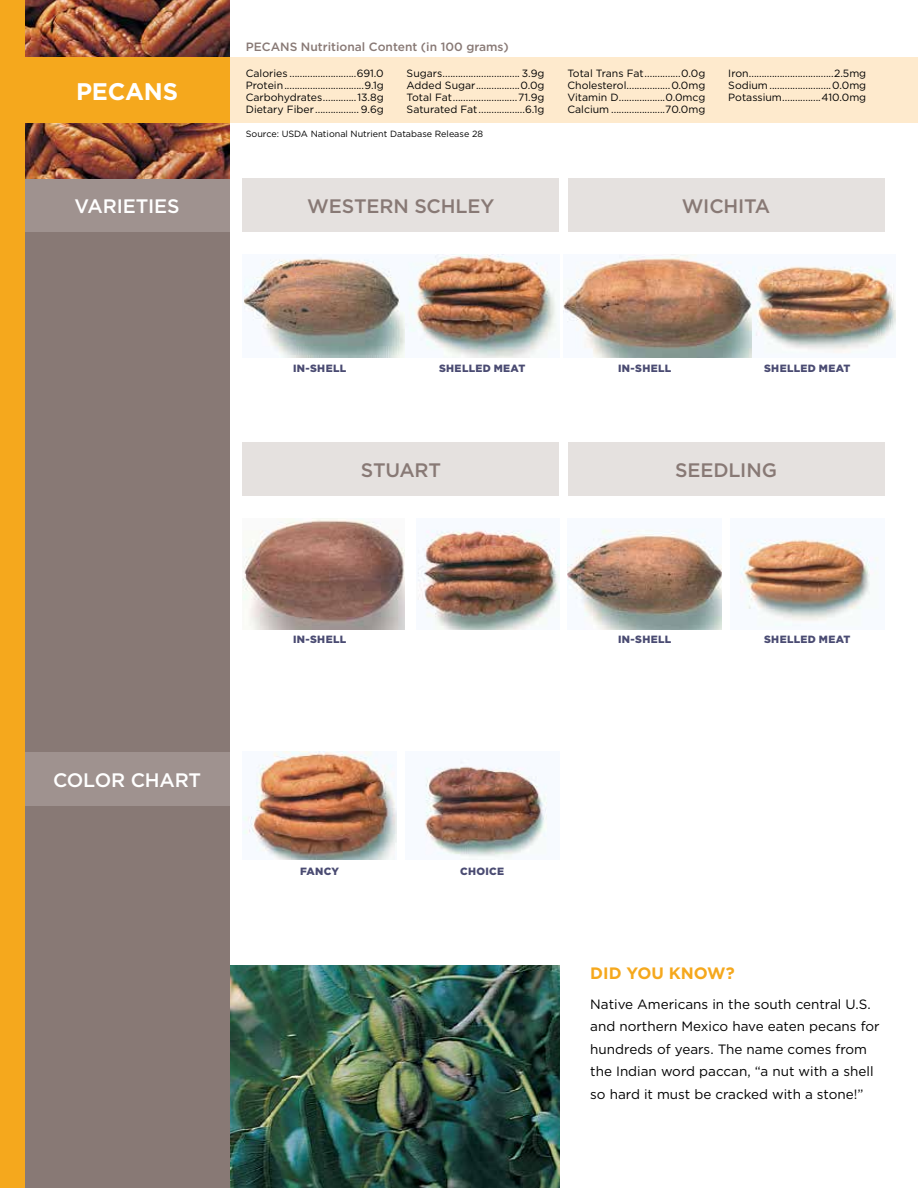
<style>
.page{position:relative;width:918px;height:1188px;background:#fff}
.page>*{position:absolute;margin:0;border:0;box-sizing:border-box;transform-origin:0 0}
.t1{font:700 24px "Gotham";letter-spacing:-.01em;color:#fff}
.t2{font:500 19.5px "Gotham";letter-spacing:-.01em;color:#887975}
.t3{font:500 19.5px "Gotham";letter-spacing:-.01em;color:#fff}
.t4{font:700 16.5px "Gotham";color:#f5a81d}
.t5{font:13.5px/22.5px "Gotham";color:#000}
.t6{font:500 12px "Gotham";color:#887975}
.t7{font:10.5px/12px "Gotham";color:#000;text-align:justify}
.t8{font:900 10.5px "Gotham";letter-spacing:.035em;color:#4a4b72}
.t9{font:9px "Gotham";color:#000}
</style>
<div class="page">
<img style="left:230px;top:966px;width:329px;height:222px">
<div style="left:0;top:0;width:230px;height:1188px;background:#887975"></div>
<div style="left:230px;top:57px;width:688px;height:66px;background:#feeacd"></div>
<div style="left:25px;top:178px;width:205px;height:54px;background:#9f928f"></div>
<div style="left:25px;top:752px;width:205px;height:54px;background:#9f928f"></div>
<img style="left:243px;top:752px;width:154px;height:108px">
<img style="left:425px;top:759px;width:122px;height:101px">
<div style="left:243px;top:178px;width:316px;height:54px;background:#e5e1df"></div>
<div style="left:568px;top:178px;width:316px;height:54px;background:#e5e1df"></div>
<img style="left:243px;top:255px;width:313px;height:102px">
<img style="left:563px;top:255px;width:333px;height:102px">
<div style="left:243px;top:442px;width:316px;height:54px;background:#e5e1df"></div>
<div style="left:568px;top:442px;width:316px;height:54px;background:#e5e1df"></div>
<img style="left:739px;top:539px;width:139px;height:87px">
<img style="left:417px;top:530px;width:142px;height:100px">
<img style="left:568px;top:529px;width:154px;height:101px">
<img style="left:243px;top:518px;width:162px;height:112px">
<img style="left:25px;top:0;width:205px;height:178px">
<div style="left:25px;top:57px;width:205px;height:66px;background:#f5a81d"></div>
<div style="left:0;top:0;width:25px;height:1188px;background:#f5a81d"></div>
<h1 class="t1" style="left:76px;top:76px;width:104px">PECANS</h1>
<h2 class="t3" style="left:75px;top:194px;width:107px">VARIETIES</h2>
<p class="t6" style="left:246px;top:39px;width:264px">PECANS Nutritional Content (in 100 grams)</p>
<p class="t7" style="left:246px;top:67px;width:140px">Calories ..........................691.0<br>Protein...............................9.1g Carbohydrates.............13.8g Dietary Fiber ................. 9.6g</p>
<p class="t7" style="left:407px;top:67px;width:140px">Sugars.............................. 3.9g Added Sugar.................0.0g Total Fat.........................71.9g Saturated Fat ..................6.1g</p>
<p class="t7" style="left:567px;top:67px;width:140px">Total Trans Fat..............0.0g Cholesterol.................0.0mg Vitamin D..................0.0mcg Calcium .....................70.0mg</p>
<p class="t7" style="left:728px;top:67px;width:140px">Iron.................................2.5mg Sodium........................0.0mg Potassium...............410.0mg</p>
<p class="t9" style="left:246px;top:128px;width:239px">Source: USDA National Nutrient Database Release 28</p>
<h2 class="t2" style="left:307px;top:194px;width:189px">WESTERN SCHLEY</h2>
<h2 class="t2" style="left:682px;top:194px;width:90px">WICHITA</h2>
<p class="t8" style="left:293px;top:361px;width:55px">IN-SHELL</p>
<p class="t8" style="left:439px;top:361px;width:88px">SHELLED MEAT</p>
<p class="t8" style="left:618px;top:361px;width:55px">IN-SHELL</p>
<p class="t8" style="left:764px;top:361px;width:88px">SHELLED MEAT</p>
<h2 class="t2" style="left:361px;top:457px;width:82px">STUART</h2>
<h2 class="t2" style="left:675px;top:457px;width:104px">SEEDLING</h2>
<h2 class="t3" style="left:53px;top:767px;width:150px">COLOR CHART</h2>
<p class="t8" style="left:293px;top:632px;width:55px">IN-SHELL</p>
<p class="t8" style="left:618px;top:632px;width:55px">IN-SHELL</p>
<p class="t8" style="left:764px;top:632px;width:88px">SHELLED MEAT</p>
<p class="t8" style="left:300px;top:864px;width:41px">FANCY</p>
<p class="t8" style="left:460px;top:864px;width:45px">CHOICE</p>
<h3 class="t4" style="left:590px;top:963px;width:146px">DID YOU KNOW?</h3>
<p class="t5" style="left:590px;top:992px;width:291px">Native Americans in the south central U.S. and northern Mexico have eaten pecans for hundreds of years. The name comes from the Indian word paccan, “a nut with a shell so hard it must be cracked with a stone!”</p>
</div>
